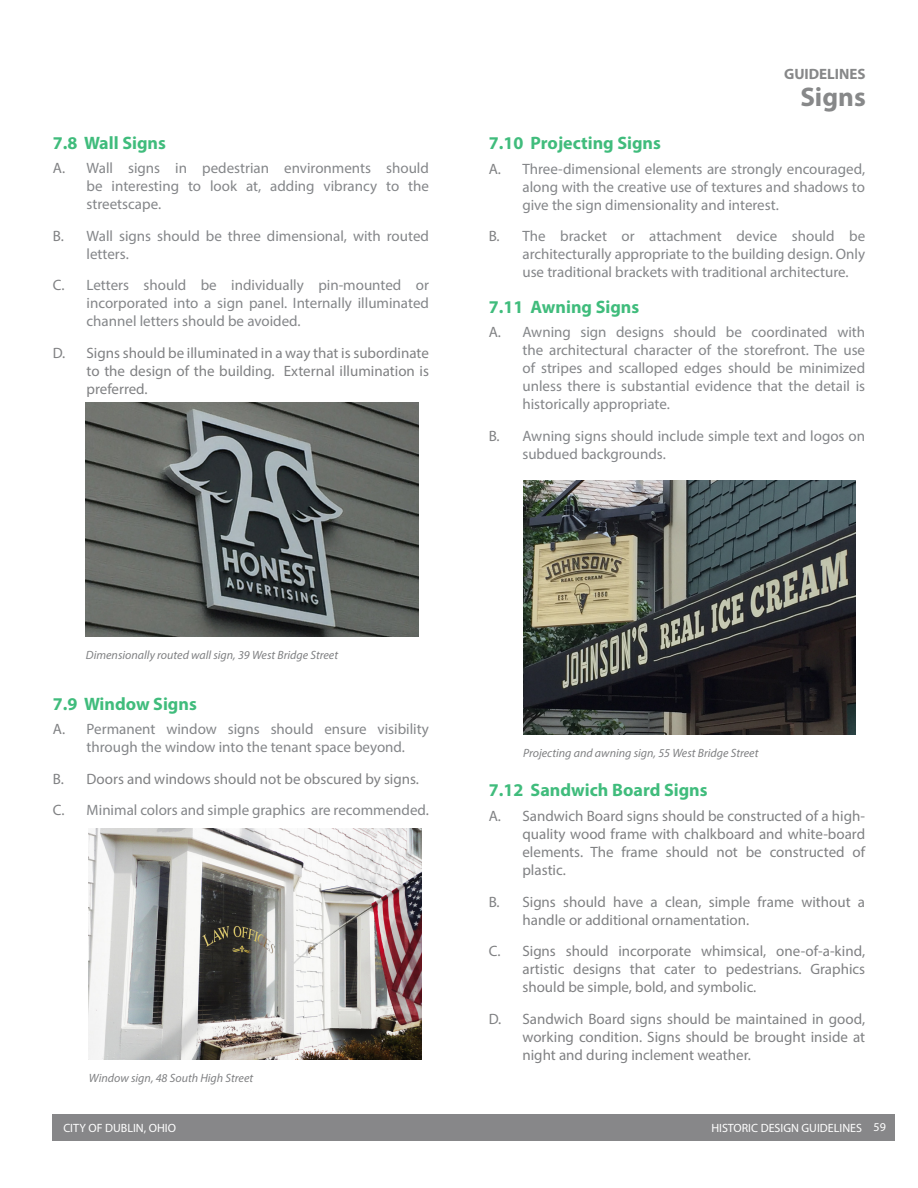
<style>
.page{position:relative;width:918px;height:1188px;background:#fff}
.page>*{position:absolute;margin:0;border:0;box-sizing:border-box;transform-origin:0 0}
.Header_Chapter_Topic{font:700 27px "Myriad Pro";color:#878889}
.Body_Text_Heading{font:700 18px "Myriad Pro";color:#40bc7c}
.t1{font:15px/18px "Myriad Pro";color:#848689;text-align:justify}
.t2{font:15px/18px "Myriad Pro";color:#808183;text-align:justify}
.Header_Chapter{font:700 15px "Myriad Pro";color:#878889}
.Photo_Graphic_Captions{font:italic 12px "Myriad Pro";color:#808183}
.t3{font:12px "Myriad Pro";color:#fff}
.s1{color:#808183}
</style>
<div class="page">
<div style="left:52px;top:1114px;width:844px;height:27px;background:#878789"></div>
<img style="left:86px;top:403px;width:332px;height:234px">
<img style="left:523px;top:481px;width:332px;height:254px">
<img style="left:89px;top:828px;width:332px;height:232px">
<p class="Body_Text_Heading" style="left:53px;top:131px;width:115px">7.8 Wall Signs</p>
<p class="t1" style="left:87px;top:159px;width:344px;text-indent:-34px"><span class="s1">A.</span> Wall signs in pedestrian environments should be interesting to look at, adding vibrancy to the streetscape.</p>
<p class="t1" style="left:87px;top:226px;width:344px;text-indent:-34px"><span class="s1">B.</span> Wall signs should be three dimensional, with routed letters.</p>
<p class="t1" style="left:87px;top:276px;width:344px;text-indent:-34px"><span class="s1">C.</span> Letters should be individually pin-mounted or incorporated into a sign panel. Internally illuminated channel letters should be avoided.</p>
<p class="t2" style="left:87px;top:343px;width:344px;text-indent:-34px">D. Signs should be illuminated in a way that is subordinate to the design of the building. External illumination is preferred.</p>
<p class="Header_Chapter" style="left:784px;top:64px;width:83px">GUIDELINES</p>
<p class="Header_Chapter_Topic" style="left:800px;top:79px;width:67px">Signs</p>
<p class="Body_Text_Heading" style="left:489px;top:131px;width:174px">7.10 Projecting Signs</p>
<p class="t1" style="left:522px;top:160px;width:344px;text-indent:-34px"><span class="s1">A.</span> Three-dimensional elements are strongly encouraged, along with the creative use of textures and shadows to give the sign dimensionality and interest.</p>
<p class="t1" style="left:522px;top:227px;width:344px;text-indent:-34px"><span class="s1">B.</span> The bracket or attachment device should be architecturally appropriate to the building design. Only use traditional brackets with traditional architecture.</p>
<p class="Body_Text_Heading" style="left:489px;top:295px;width:152px">7.11 Awning Signs</p>
<p class="t1" style="left:522px;top:323px;width:344px;text-indent:-34px"><span class="s1">A.</span> Awning sign designs should be coordinated with the architectural character of the storefront. The use of stripes and scalloped edges should be minimized unless there is substantial evidence that the detail is historically appropriate.</p>
<p class="t1" style="left:522px;top:427px;width:344px;text-indent:-34px"><span class="s1">B.</span> Awning signs should include simple text and logos on subdued backgrounds.</p>
<p class="Photo_Graphic_Captions" style="left:86px;top:648px;width:254px">Dimensionally routed wall sign, 39 West Bridge Street</p>
<p class="Body_Text_Heading" style="left:53px;top:692px;width:146px">7.9 Window Signs</p>
<p class="t1" style="left:87px;top:720px;width:344px;text-indent:-34px"><span class="s1">A.</span> Permanent window signs should ensure visibility through the window into the tenant space beyond.</p>
<p class="t2" style="left:53px;top:770px;width:368px">B. Doors and windows should not be obscured by signs.</p>
<p class="t1" style="left:53px;top:801px;width:378px"><span class="s1">C.</span> Minimal colors and simple graphics are recommended<span class="s1">.</span></p>
<p class="Photo_Graphic_Captions" style="left:89px;top:1071px;width:166px">Window sign, 48 South High Street</p>
<p class="Photo_Graphic_Captions" style="left:523px;top:746px;width:237px">Projecting and awning sign, 55 West Bridge Street</p>
<p class="Body_Text_Heading" style="left:489px;top:779px;width:220px">7.12 Sandwich Board Signs</p>
<p class="t2" style="left:522px;top:807px;width:344px;text-indent:-34px">A. Sandwich Board signs should be constructed of a high&shy;quality wood frame with chalkboard and white-board elements. The frame should not be constructed of plastic.</p>
<p class="t2" style="left:522px;top:892px;width:344px;text-indent:-34px">B. Signs should have a clean, simple frame without a handle or additional ornamentation.</p>
<p class="t2" style="left:522px;top:942px;width:344px;text-indent:-34px">C. Signs should incorporate whimsical, one-of-a-kind, artistic designs that cater to pedestrians. Graphics should be simple, bold, and symbolic.</p>
<p class="t2" style="left:522px;top:1009px;width:344px;text-indent:-34px">D. Sandwich Board signs should be maintained in good, working condition. Signs should be brought inside at night and during inclement weather.</p>
<p class="t3" style="left:63px;top:1120px;width:114px">CITY OF DUBLIN, OHIO</p>
<p class="t3" style="left:711px;top:1120px;width:176px">HISTORIC DESIGN GUIDELINES 59</p>
</div>
